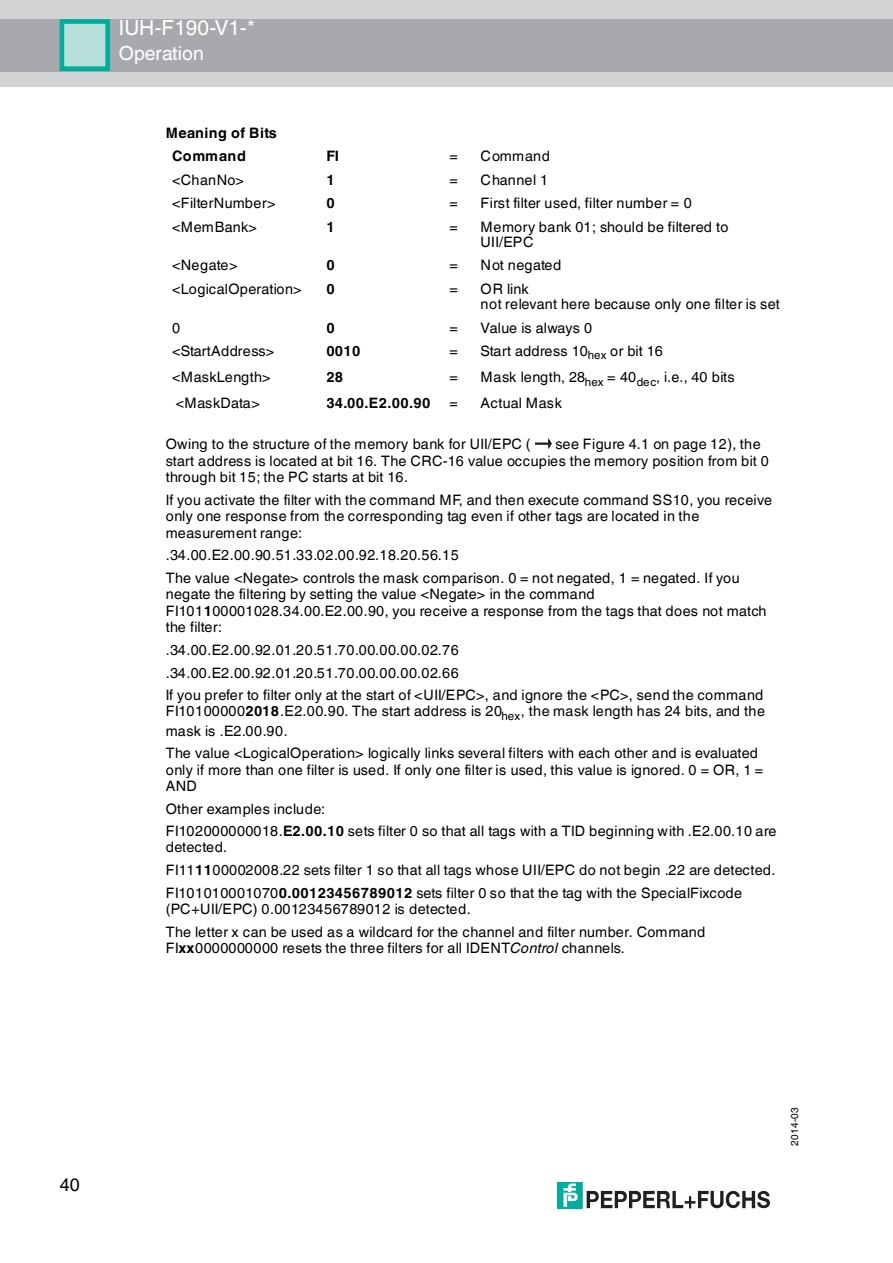
<style>
.page{position:relative;width:893px;height:1263px;background:#fff}
.page>*{position:absolute;margin:0;border:0;box-sizing:border-box;transform-origin:0 0}
.t1{font:20.85px "Helvetica World";color:#fff}
.t2{font:19.5px "Helvetica World";color:#fff}
.t3{font:18px "Helvetica World";color:#000}
.t4{font:14.4px/16.5px "Helvetica World";letter-spacing:.025em;color:#000}
.t5{font:14.4px/16.5px "Helvetica World";letter-spacing:.005em;color:#000}
.t6{font:700 14.4px "Helvetica World";letter-spacing:.025em;color:#000}
.t7{font:14.4px "Helvetica World";color:#000}
.t8{font:10.05px "Helvetica World";letter-spacing:.015em;color:#000}
.s1{font-weight:700}
.s2{font-style:italic}
</style>
<div class="page">
<div style="left:0;top:0;width:892px;height:87px;background:#d1d3d4"></div>
<div style="left:0;top:19px;width:892px;height:52px;background:#a7a9ac"></div>
<div style="left:60px;top:20px;width:48px;height:50px;background:#b8e1dc"></div>
<div style="left:60px;top:19px;width:50px;height:52px;border:5px solid #00ae9c"></div>
<div style="left:557px;top:1182px;width:25px;height:26px;background:#00ae9c"></div>
<svg style="left:563px;top:1184px;width:15px;height:23px"></svg>
<svg style="left:586px;top:1190px;width:184px;height:19px"></svg>
<svg style="left:535px;top:438px;width:17px;height:11px"></svg>
<h1 class="t1" style="left:119px;top:11px;width:138px">IUH-F190-V1-*</h1>
<h2 class="t2" style="left:119px;top:37px;width:86px">Operation</h2>
<p class="t6" style="left:166px;top:121px;width:112px">Meaning of Bits</p>
<p class="t6" style="left:172px;top:144px;width:75px">Command</p>
<p class="t6" style="left:326px;top:144px;width:14px">FI</p>
<p class="t4" style="left:449px;top:146px;width:10px">=</p>
<p class="t4" style="left:480px;top:146px;width:71px">Command</p>
<p class="t4" style="left:172px;top:170px;width:73px">&lt;ChanNo&gt;</p>
<p class="t6" style="left:326px;top:168px;width:10px">1</p>
<p class="t4" style="left:449px;top:170px;width:10px">=</p>
<p class="t4" style="left:480px;top:170px;width:69px">Channel 1</p>
<p class="t4" style="left:172px;top:193px;width:105px">&lt;FilterNumber&gt;</p>
<p class="t6" style="left:326px;top:191px;width:10px">0</p>
<p class="t4" style="left:449px;top:193px;width:10px">=</p>
<p class="t4" style="left:480px;top:193px;width:213px">First filter used, filter number = 0</p>
<p class="t4" style="left:172px;top:217px;width:86px">&lt;MemBank&gt;</p>
<p class="t6" style="left:326px;top:215px;width:10px">1</p>
<p class="t4" style="left:449px;top:217px;width:10px">=</p>
<p class="t4" style="left:480px;top:218px;width:249px;line-height:15.1px">Memory bank 01; should be filtered to<br>UII/EPC</p>
<p class="t4" style="left:172px;top:255px;width:67px">&lt;Negate&gt;</p>
<p class="t6" style="left:326px;top:253px;width:10px">0</p>
<p class="t4" style="left:449px;top:255px;width:10px">=</p>
<p class="t4" style="left:480px;top:255px;width:82px">Not negated</p>
<p class="t4" style="left:172px;top:279px;width:131px">&lt;LogicalOperation&gt;</p>
<p class="t6" style="left:326px;top:277px;width:10px">0</p>
<p class="t4" style="left:449px;top:279px;width:10px">=</p>
<p class="t4" style="left:480px;top:280px;width:301px;line-height:15.1px">OR link<br>not relevant here because only one filter is set</p>
<p class="t4" style="left:172px;top:318px;width:10px">0</p>
<p class="t6" style="left:326px;top:316px;width:10px">0</p>
<p class="t4" style="left:449px;top:318px;width:10px">=</p>
<p class="t7" style="left:480px;top:316px;width:113px">Value is always 0</p>
<p class="t4" style="left:172px;top:341px;width:104px">&lt;StartAddress&gt;</p>
<p class="t6" style="left:326px;top:339px;width:36px">0010</p>
<p class="t4" style="left:449px;top:341px;width:10px">=</p>
<p class="t7" style="left:480px;top:339px;width:184px">Start address 10<sub>hex</sub> or bit 16</p>
<p class="t4" style="left:172px;top:367px;width:100px">&lt;MaskLength&gt;</p>
<p class="t6" style="left:326px;top:365px;width:18px">28</p>
<p class="t4" style="left:449px;top:367px;width:10px">=</p>
<p class="t4" style="left:480px;top:367px;width:256px">Mask length, 28<sub>hex</sub> = 40<sub>dec</sub>, i.e., 40 bits</p>
<p class="t7" style="left:176px;top:391px;width:86px">&lt;MaskData&gt;</p>
<p class="t6" style="left:326px;top:391px;width:106px">34.00.E2.00.90</p>
<p class="t4" style="left:449px;top:393px;width:10px">=</p>
<p class="t4" style="left:480px;top:393px;width:83px">Actual Mask</p>
<p class="t4" style="left:166px;top:434px;width:366px">Owing to the structure of the memory bank for UII/EPC (</p>
<p class="t4" style="left:166px;top:434px;width:604px;text-indent:390px">see Figure 4.1 on page 12), the start address is located at bit 16. The CRC-16 value occupies the memory position from bit 0 through bit 15; the PC starts at bit 16.</p>
<p class="t4" style="left:166px;top:490px;width:608px">If you activate the filter with the command MF, and then execute command SS10, you receive only one response from the corresponding tag even if other tags are located in the measurement range:</p>
<p class="t4" style="left:166px;top:542px;width:575px;line-height:23.1px">.34.00.E2.00.90.51.33.02.00.92.18.20.56.15<br>The value &lt;Negate&gt; controls the mask comparison. 0 = not negated, 1 = negated. If you</p>
<p class="t4" style="left:166px;top:584px;width:602px">negate the filtering by setting the value &lt;Negate&gt; in the command<br>FI101<span class="s1">1</span>00001028.34.00.E2.00.90, you receive a response from the tags that does not match the filter:</p>
<p class="t4" style="left:166px;top:637px;width:599px;line-height:22.4px">.34.00.E2.00.92.01.20.51.70.00.00.00.02.76<br>.34.00.E2.00.92.01.20.51.70.00.00.00.02.66<br>If you prefer to filter only at the start of &lt;UII/EPC&gt;, and ignore the &lt;PC&gt;, send the command</p>
<p class="t4" style="left:166px;top:700px;width:601px;line-height:19.5px">FI10100000<span class="s1">2018</span>.E2.00.90. The start address is 20<sub>hex</sub>, the mask length has 24 bits, and the mask is .E2.00.90.</p>
<p class="t5" style="left:166px;top:743px;width:599px">The value &lt;LogicalOperation&gt; logically links several filters with each other and is evaluated only if more than one filter is used. If only one filter is used, this value is ignored. 0 = OR, 1 =<br>AND</p>
<p class="t4" style="left:166px;top:796px;width:612px;line-height:22.4px">Other examples include:<br>FI102000000018.<span class="s1">E2.00.10</span> sets filter 0 so that all tags with a TID beginning with .E2.00.10 are</p>
<p class="t4" style="left:166px;top:835px;width:611px;line-height:22.6px">detected.<br>FI11<span class="s1">11</span>00002008.22 sets filter 1 so that all tags whose UII/EPC do not begin .22 are detected.<br>FI101010001070<span class="s1">0.00123456789012</span> sets filter 0 so that the tag with the SpecialFixcode</p>
<p class="t4" style="left:166px;top:897px;width:541px;line-height:22.4px">(PC+UII/EPC) 0.00123456789012 is detected.<br>The letter x can be used as a wildcard for the channel and filter number. Command</p>
<p class="t4" style="left:166px;top:938px;width:461px">FI<span class="s1">xx</span>0000000000 resets the three filters for all IDENT<span class="s2">Control</span> channels.</p>
<p class="t3" style="left:60px;top:1170px;width:22px">40</p>
<p class="t8" style="left:786px;top:1146px;width:39px;rotate:-90deg">2014-03</p>
</div>
